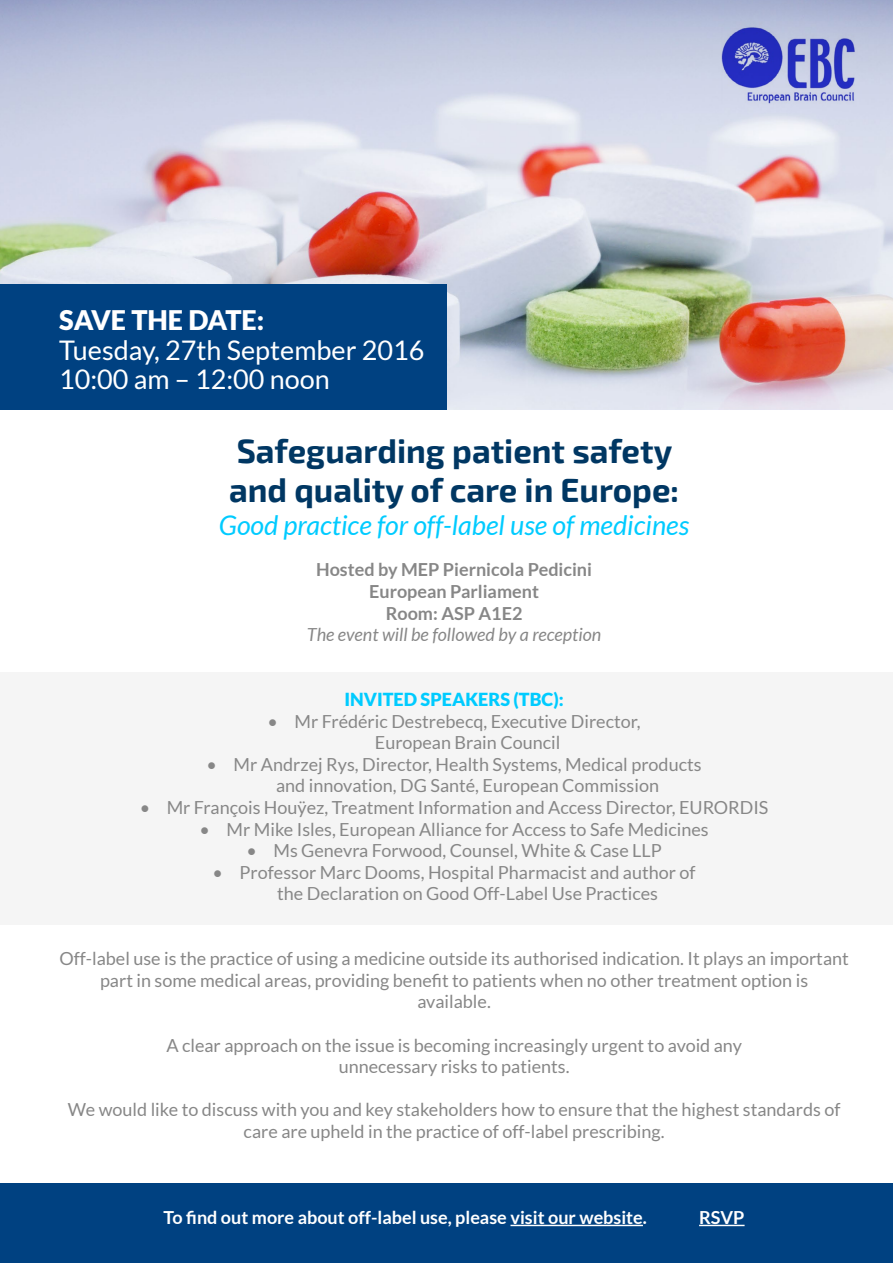
<style>
.page{position:relative;width:893px;height:1263px;background:#fff}
.page>*{position:absolute;margin:0;border:0;box-sizing:border-box;transform-origin:0 0}
.t1{font:700 33px/39.6px "Exo 2";color:#003763}
.t2{font:27px/29.5px "Lato";color:#fff}
.t3{font:italic 27px "Lato";color:#00cbff}
.t4{font:900 27px "Lato";color:#fff}
.t5{font:18px/21.6px "Lato";color:#878787}
.t6{font:700 18px/21.6px "Lato";color:#878787;text-align:center}
.t7{font:700 18px "Lato";color:#fff}
.t8{font:italic 18px "Lato";color:#878787}
.t9{font:900 18px "Lato";color:#00cbff}
</style>
<div class="page">
<div style="left:0;top:1183px;width:893px;height:80px;background:#004181"></div>
<div style="left:0;top:672px;width:893px;height:253px;background:#f5f5f5"></div>
<img style="left:0;top:0;width:893px;height:409px">
<div style="left:0;top:284px;width:446px;height:125px;background:#004181"></div>
<hr style="left:510px;top:1225px;width:133px;height:1px;background:#fff">
<hr style="left:699px;top:1225px;width:46px;height:1px;background:#fff">
<img style="left:716px;top:17px;width:147px;height:91px">
<h2 class="t4" style="left:59px;top:304px;width:207px">SAVE THE DATE:</h2>
<h2 class="t2" style="left:59px;top:335px;width:367px">Tuesday, 27th September 2016<br>10:00 am – 12:00 noon</h2>
<h1 class="t1" style="left:229px;top:432px;width:451px">Safeguarding patient safety and quality of care in Europe:</h1>
<h2 class="t3" style="left:219px;top:510px;width:472px">Good practice for off-label use of medicines</h2>
<p class="t6" style="left:316px;top:559px;width:277px">Hosted by MEP Piernicola Pedicini<br>European Parliament<br>Room: ASP A1E2</p>
<p class="t8" style="left:307px;top:624px;width:296px">The event will be followed by a reception</p>
<p class="t9" style="left:344px;top:689px;width:221px">INVITED SPEAKERS (TBC):</p>
<p class="t5" style="left:375px;top:710px;width:267px;text-indent:-107px">• Mr Frédéric Destrebecq, Executive Director,<br>European Brain Council</p>
<p class="t5" style="left:276px;top:753px;width:427px;text-indent:-70px">• Mr Andrzej Rys, Director, Health Systems, Medical products and innovation, DG Santé, European Commission</p>
<p class="t5" style="left:140px;top:796px;width:630px">• Mr François Houÿez, Treatment Information and Access Director, EURORDIS</p>
<p class="t5" style="left:200px;top:818px;width:511px">• Mr Mike Isles, European Alliance for Access to Safe Medicines</p>
<p class="t5" style="left:246px;top:840px;width:417px">• Ms Genevra Forwood, Counsel, White &amp; Case LLP</p>
<p class="t5" style="left:277px;top:861px;width:420px;text-indent:-65px">• Professor Marc Dooms, Hospital Pharmacist and author of the Declaration on Good Off-Label Use Practices</p>
<p class="t5" style="left:59px;top:948px;width:791px;text-align:center">Off-label use is the practice of using a medicine outside its authorised indication. It plays an important part in some medical areas, providing benefit to patients when no other treatment option is<br>available.</p>
<p class="t5" style="left:166px;top:1034px;width:577px;text-align:center">A clear approach on the issue is becoming increasingly urgent to avoid any unnecessary risks to patients.</p>
<p class="t5" style="left:68px;top:1099px;width:774px;text-align:center">We would like to discuss with you and key stakeholders how to ensure that the highest standards of care are upheld in the practice of off-label prescribing.</p>
<p class="t7" style="left:164px;top:1207px;width:485px">To find out more about off-label use, please visit our website.</p>
<p class="t7" style="left:699px;top:1207px;width:47px">RSVP</p>
</div>
